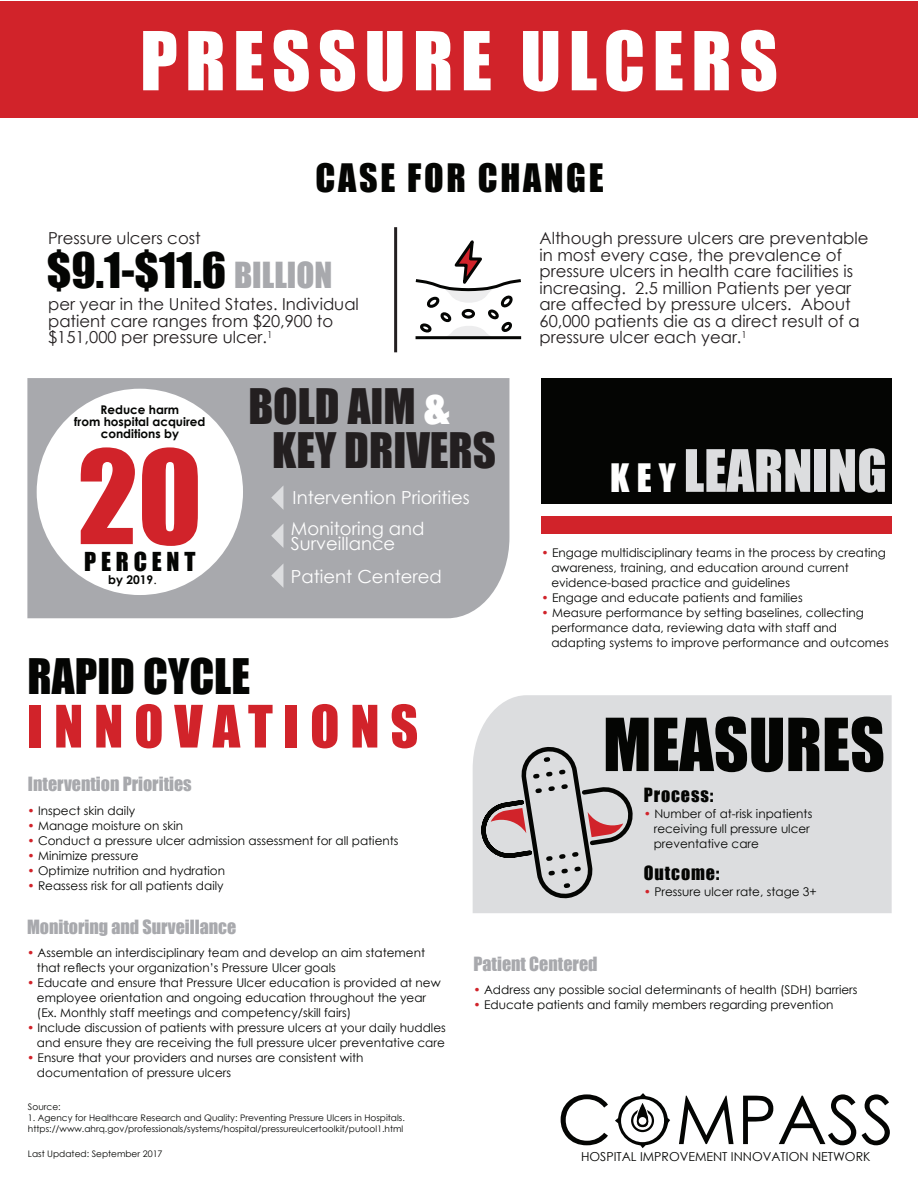
<style>
.page{position:relative;width:918px;height:1188px;background:#fff}
.page>*{position:absolute;margin:0;border:0;box-sizing:border-box;transform-origin:0 0}
.t1{font:120px "Impact";color:#d1232a}
.t2{font:75px "Impact";letter-spacing:.1em;color:#fff}
.t3{font:67.5px "Impact";color:#040503}
.t4{font:67.5px "Century Gothic";color:#040503}
.t5{font:54px "Impact";color:#dcdddf}
.t6{font:54px "Impact";letter-spacing:.2em;color:#d1232a}
.t7{font:45px "Impact";color:#040503}
.t8{font:45px "Impact";color:#231f20}
.t9{font:36px "Impact";letter-spacing:.075em;color:#040503}
.t10{font:24px "Impact";letter-spacing:.2em;color:#040503}
.t11{font:18px "Century Gothic";color:#fff}
.t12{font:18px "Impact";color:#a8a9ad}
.t13{font:18px "Impact";letter-spacing:.05em;color:#040503}
.t14{font:16.5px/16.5px "Century Gothic";color:#231f20}
.t15{font:12.3px "Century Gothic";color:#040503}
.t16{font:12px "Century Gothic";color:#040503}
.t17{font:700 12px "Century Gothic";color:#040503}
.t18{font:9px "Century Gothic";color:#040503}
.s1{font-size:33px;color:#a8a9ad}
.s2{font-weight:400}
.s3{color:#fff}
.s4{color:#d1232a}
.s5{font-size:36px;color:#fff}
</style>
<div class="page">
<div style="left:473px;top:695px;width:419px;height:218px;background:#dcdddf"></div>
<div style="left:27px;top:378px;width:482px;height:240px;background:#a8a9ad"></div>
<div style="left:1px;top:1px;width:917px;height:116px;background:#d1232a"></div>
<hr style="left:394px;top:227px;width:3px;height:125px;background:#231f20">
<div style="left:37px;top:389px;width:206px;height:206px;background:#fff;border-radius:50%"></div>
<svg style="left:271px;top:485px;width:12px;height:25px"></svg>
<svg style="left:271px;top:523px;width:12px;height:25px"></svg>
<svg style="left:271px;top:563px;width:12px;height:25px"></svg>
<div style="left:541px;top:378px;width:351px;height:125px;background:#040503"></div>
<div style="left:541px;top:517px;width:351px;height:17px;background:#d1232a"></div>
<svg style="left:615px;top:1093px;width:55px;height:55px"></svg>
<div style="left:639px;top:1117px;width:7px;height:8px;background:#fff;border-radius:50%"></div>
<svg style="left:415px;top:240px;width:107px;height:100px"></svg>
<svg style="left:482px;top:742px;width:150px;height:159px;background:#c0bcbd"></svg>
<p class="t2" style="left:140px;top:3px;width:639px">PRESSURE ULCERS</p>
<p class="t9" style="left:316px;top:150px;width:290px">CASE FOR CHANGE</p>
<p class="t14" style="left:48px;top:230px;width:154px">Pressure ulcers cost</p>
<p class="t7" style="left:47px;top:236px;width:287px">$9.1-$11.6 <span class="s1">BILLION</span></p>
<p class="t14" style="left:48px;top:296px;width:312px">per year in the United States. Individual</p>
<p class="t14" style="left:48px;top:312px;width:287px">patient care ranges from $20,900 to $151,000 per pressure ulcer.<sup>1</sup></p>
<p class="t17" style="left:100px;top:401px;width:80px">Reduce harm</p>
<p class="t17" style="left:74px;top:413px;width:133px">from hospital acquired</p>
<p class="t17" style="left:101px;top:425px;width:80px">conditions by</p>
<p class="t1" style="left:78px;top:404px;width:126px">20</p>
<p class="t10" style="left:84px;top:543px;width:113px">PERCENT</p>
<p class="t17" style="left:108px;top:571px;width:50px">by 2019<span class="s2">.</span></p>
<p class="t8" style="left:248px;top:372px;width:203px">BOLD AIM <span class="s3">&amp;</span></p>
<p class="t8" style="left:272px;top:415px;width:225px">KEY DRIVERS</p>
<p class="t11" style="left:293px;top:485px;width:179px">Intervention Priorities</p>
<p class="t11" style="left:291px;top:516px;width:135px">Monitoring and</p>
<p class="t11" style="left:291px;top:531px;width:106px">Surveillance</p>
<p class="t11" style="left:291px;top:563px;width:152px">Patient Centered</p>
<p class="t7" style="left:28px;top:641px;width:224px">RAPID CYCLE</p>
<p class="t6" style="left:28px;top:684px;width:392px">INNOVATIONS</p>
<p class="t12" style="left:28px;top:770px;width:165px">Intervention Priorities</p>
<p class="t16" style="left:27px;top:802px;width:109px"><span class="s4">•</span> Inspect skin daily</p>
<p class="t16" style="left:27px;top:817px;width:157px"><span class="s4">•</span> Manage moisture on skin</p>
<p class="t16" style="left:27px;top:832px;width:373px"><span class="s4">•</span> Conduct a pressure ulcer admission assessment for all patients</p>
<p class="t16" style="left:27px;top:847px;width:113px"><span class="s4">•</span> Minimize pressure</p>
<p class="t16" style="left:27px;top:862px;width:199px"><span class="s4">•</span> Optimize nutrition and hydration</p>
<p class="t16" style="left:27px;top:877px;width:198px"><span class="s4">•</span> Reassess risk for all patients daily</p>
<p class="t12" style="left:27px;top:913px;width:211px">Monitoring and Surveillance</p>
<p class="t14" style="left:540px;top:230px;width:331px">Although pressure ulcers are preventable in most every case, the prevalence of pressure ulcers in health care facilities is increasing. 2.5 million Patients per year are affected by pressure ulcers. About 60,000 patients die as a direct result of a pressure ulcer each year.<sup>1</sup></p>
<p class="t5" style="left:610px;top:429px;width:278px"><span class="s5">K E Y</span> LEARNING</p>
<p class="t16" style="left:541px;top:544px;width:346px"><span class="s4">•</span> Engage multidisciplinary teams in the process by creating</p>
<p class="t16" style="left:551px;top:559px;width:299px">awareness, training, and education around current</p>
<p class="t16" style="left:551px;top:574px;width:240px">evidence-based practice and guidelines</p>
<p class="t16" style="left:541px;top:589px;width:263px"><span class="s4">•</span> Engage and educate patients and families</p>
<p class="t16" style="left:541px;top:604px;width:324px"><span class="s4">•</span> Measure performance by setting baselines, collecting</p>
<p class="t16" style="left:551px;top:619px;width:287px">performance data, reviewing data with staff and</p>
<p class="t16" style="left:551px;top:634px;width:339px">adapting systems to improve performance and outcomes</p>
<p class="t3" style="left:603px;top:692px;width:283px">MEASURES</p>
<p class="t13" style="left:644px;top:781px;width:71px">Process:</p>
<p class="t16" style="left:644px;top:805px;width:170px"><span class="s4">•</span> Number of at-risk inpatients</p>
<p class="t16" style="left:654px;top:820px;width:158px">receiving full pressure ulcer</p>
<p class="t16" style="left:654px;top:835px;width:107px">preventative care</p>
<p class="t16" style="left:644px;top:883px;width:175px"><span class="s4">•</span> Pressure ulcer rate, stage 3+</p>
<p class="t13" style="left:644px;top:859px;width:77px">Outcome:</p>
<p class="t16" style="left:27px;top:944px;width:400px"><span class="s4">•</span> Assemble an interdisciplinary team and develop an aim statement</p>
<p class="t16" style="left:37px;top:959px;width:300px">that reflects your organization’s Pressure Ulcer goals</p>
<p class="t16" style="left:27px;top:974px;width:415px"><span class="s4">•</span> Educate and ensure that Pressure Ulcer education is provided at new</p>
<p class="t16" style="left:37px;top:989px;width:391px">employee orientation and ongoing education throughout the year</p>
<p class="t16" style="left:37px;top:1004px;width:316px">(Ex. Monthly staff meetings and competency/skill fairs)</p>
<p class="t16" style="left:27px;top:1019px;width:420px"><span class="s4">•</span> Include discussion of patients with pressure ulcers at your daily huddles</p>
<p class="t16" style="left:37px;top:1034px;width:409px">and ensure they are receiving the full pressure ulcer preventative care</p>
<p class="t16" style="left:27px;top:1049px;width:338px"><span class="s4">•</span> Ensure that your providers and nurses are consistent with</p>
<p class="t16" style="left:37px;top:1064px;width:196px">documentation of pressure ulcers</p>
<p class="t18" style="left:28px;top:1100px;width:34px">Source:</p>
<p class="t18" style="left:28px;top:1111px;width:378px">1. Agency for Healthcare Research and Quality: Preventing Pressure Ulcers in Hospitals.</p>
<p class="t18" style="left:28px;top:1122px;width:377px">https://www.ahrq.gov/professionals/systems/hospital/pressureulcertoolkit/putool1.html</p>
<p class="t18" style="left:28px;top:1147px;width:136px">Last Updated: September 2017</p>
<p class="t12" style="left:473px;top:950px;width:126px">Patient Centered</p>
<p class="t16" style="left:473px;top:982px;width:386px"><span class="s4">•</span> Address any possible social determinants of health (SDH) barriers</p>
<p class="t16" style="left:473px;top:997px;width:362px"><span class="s4">•</span> Educate patients and family members regarding prevention</p>
<p class="t4" style="left:557px;top:1073px;width:339px">C MPASS</p>
<p class="t15" style="left:581px;top:1148px;width:291px">HOSPITAL IMPROVEMENT INNOVATION NETWORK</p>
</div>
